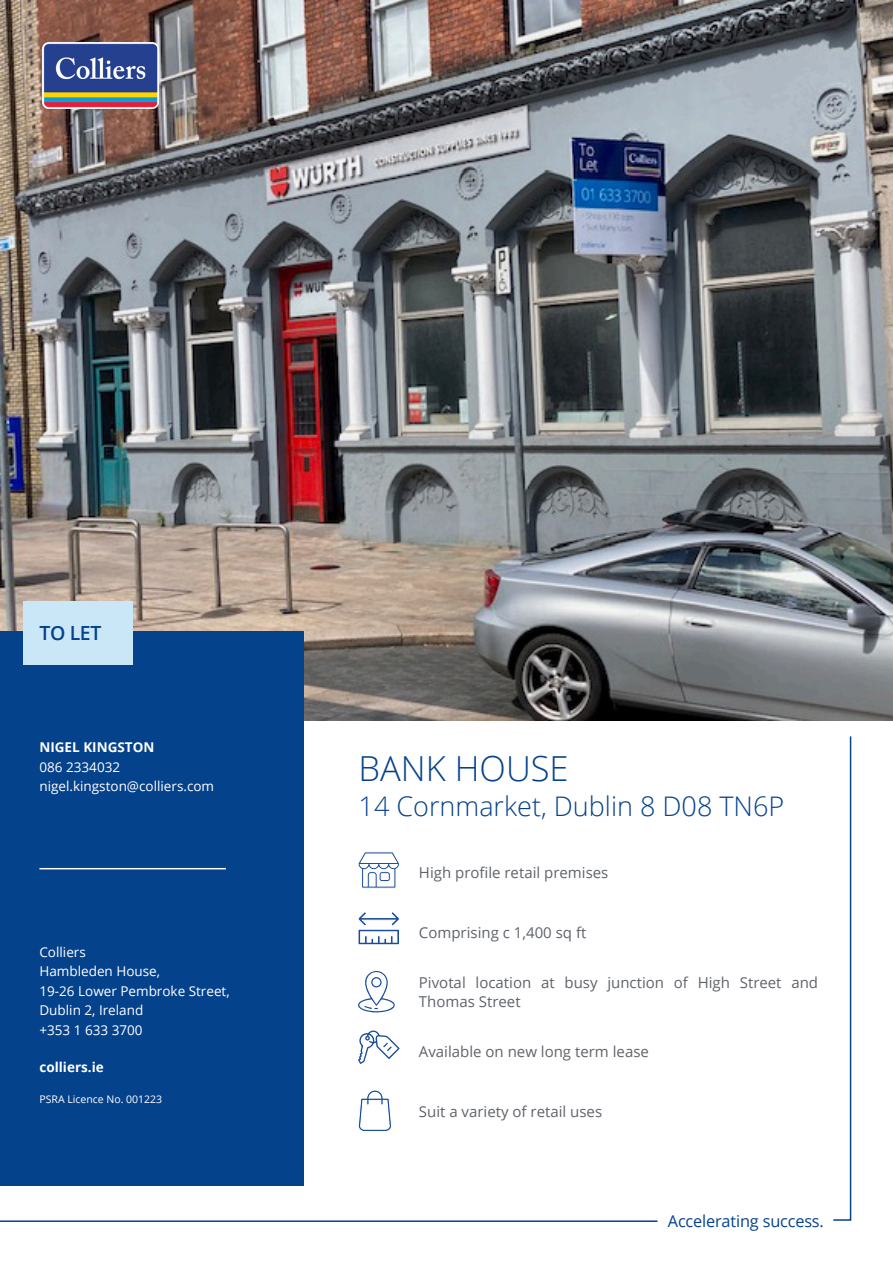
<style>
.page{position:relative;width:893px;height:1263px;background:#fff}
.page>*{position:absolute;margin:0;border:0;box-sizing:border-box;transform-origin:0 0}
.Property_Name{font:300 34.5px "Open Sans";color:#05428c}
.Property_Name-2{font:300 27px "Open Sans";color:#05428c}
.t1{font:600 19.5px "Open Sans";color:#05428c}
.t2{font:16.35px "Open Sans";letter-spacing:-.01em;color:#05428c}
.Text{font:15px/19.5px "Open Sans";color:#5f6369}
.Contact_Info{font:13.5px "Open Sans";color:#fff}
.Name{font:700 13.5px "Open Sans";color:#fff}
.t3{font:10.5px "Open Sans";color:#fff}
</style>
<div class="page">
<img style="left:0;top:0;width:893px;height:721px">
<svg style="left:833px;top:736px;width:19px;height:485px"></svg>
<hr style="left:0;top:1220px;width:657px;height:2px;background:#05428c">
<img style="left:43px;top:43px;width:115px;height:66px">
<div style="left:0;top:631px;width:303px;height:555px;background:#05428c"></div>
<hr style="left:39px;top:868px;width:187px;height:1px;background:#fff">
<svg style="left:358px;top:852px;width:41px;height:37px"></svg>
<svg style="left:358px;top:912px;width:41px;height:33px"></svg>
<svg style="left:358px;top:971px;width:37px;height:41px"></svg>
<svg style="left:358px;top:1030px;width:41px;height:34px"></svg>
<svg style="left:358px;top:1090px;width:34px;height:42px"></svg>
<div style="left:23px;top:601px;width:110px;height:64px;background:#cae7f8"></div>
<p class="t1" style="left:39px;top:620px;width:63px">TO LET</p>
<p class="Name" style="left:39px;top:738px;width:117px">NIGEL KINGSTON</p>
<p class="Contact_Info" style="left:39px;top:757px;width:82px">086 2334032</p>
<p class="Contact_Info" style="left:39px;top:777px;width:176px">nigel.kingston@colliers.com</p>
<p class="Contact_Info" style="left:39px;top:942px;width:48px">Colliers</p>
<p class="Contact_Info" style="left:39px;top:962px;width:122px">Hambleden House,</p>
<p class="Contact_Info" style="left:39px;top:981px;width:192px">19-26 Lower Pembroke Street,</p>
<p class="Contact_Info" style="left:39px;top:1001px;width:105px">Dublin 2, Ireland</p>
<p class="Contact_Info" style="left:39px;top:1020px;width:105px">+353 1 633 3700</p>
<p class="Name" style="left:39px;top:1058px;width:66px">colliers.ie</p>
<p class="t3" style="left:39px;top:1092px;width:124px">PSRA Licence No. 001223</p>
<p class="Property_Name" style="left:359px;top:745px;width:212px">BANK HOUSE</p>
<p class="Property_Name-2" style="left:359px;top:787px;width:427px">14 Cornmarket, Dublin 8 D08 TN6P</p>
<p class="Text" style="left:419px;top:863px;width:191px">High profile retail premises</p>
<p class="Text" style="left:419px;top:922px;width:169px">Comprising c 1,400 sq ft</p>
<p class="Text" style="left:419px;top:972px;width:401px">Pivotal location at busy junction of High Street and<br>Thomas Street</p>
<p class="Text" style="left:419px;top:1041px;width:231px">Available on new long term lease</p>
<p class="Text" style="left:419px;top:1101px;width:185px">Suit a variety of retail uses</p>
<p class="t2" style="left:668px;top:1209px;width:158px">Accelerating success.</p>
</div>
